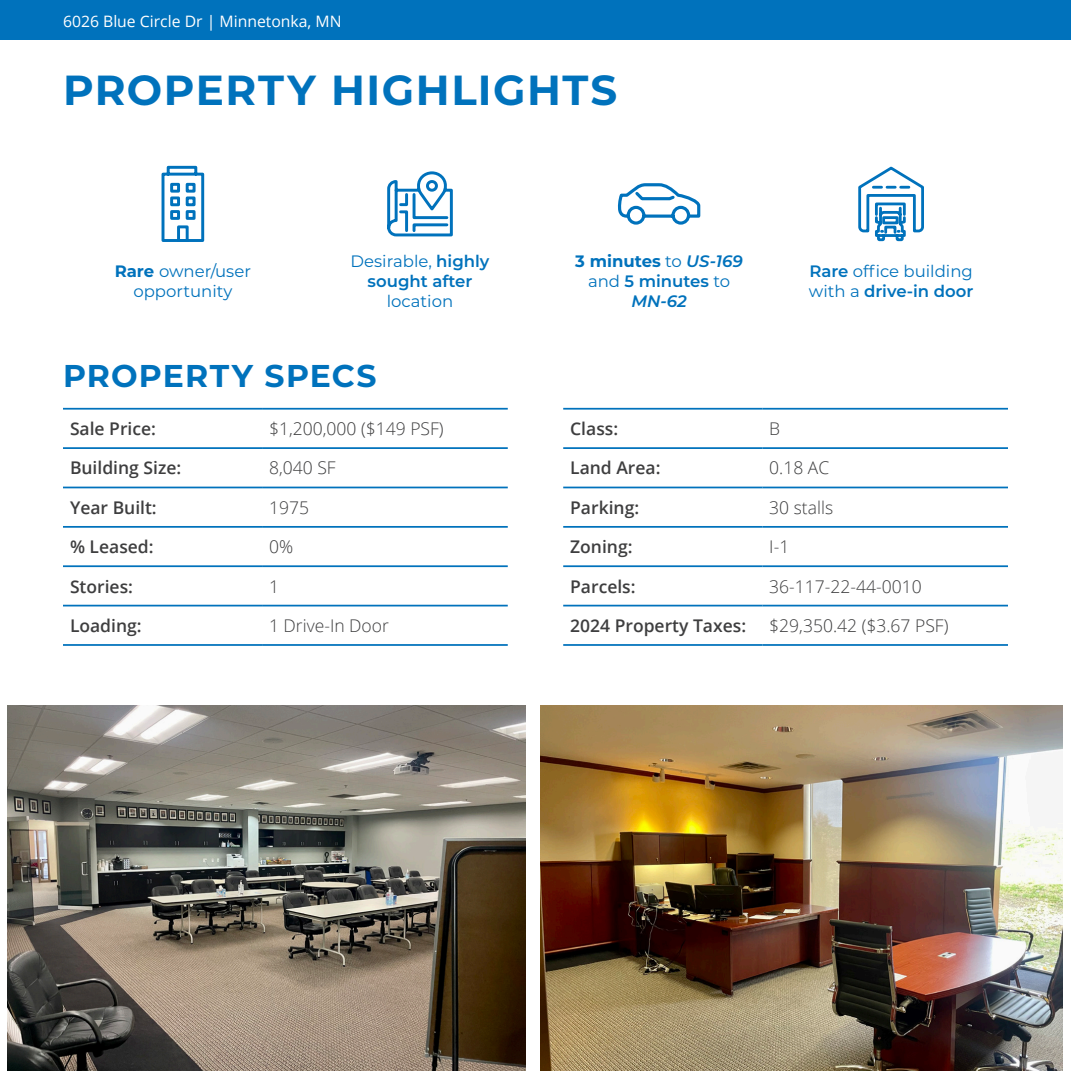
<style>
.page{position:relative;width:1071px;height:1071px;background:#fff}
.page>*{position:absolute;margin:0;border:0;box-sizing:border-box;transform-origin:0 0}
.t1{font:700 42px "Montserrat";letter-spacing:.035em;color:#0072bc}
.t2{font:700 31.5px "Montserrat";letter-spacing:.04em;color:#0072bc}
.t3{font:600 17.5px "Open Sans";color:#3e3e3f}
.t4{font:300 17.5px "Open Sans";color:#3e3e3f}
.t5{font:16.45px/19.8px "Montserrat";color:#0072bc;text-align:center}
.t6{font:italic 600 16.45px/19.8px "Montserrat";color:#0072bc;text-align:center}
.t7{font:15.75px "Open Sans";color:#fff}
.s1{font-weight:700;font-style:normal}
.s2{font-weight:400;font-style:normal}
.s3{font-style:normal}
.s4{font-weight:600}
.s5{font-weight:700}
</style>
<div class="page">
<div style="left:0;top:0;width:1071px;height:40px;background:#0072bc"></div>
<hr style="left:63px;top:408px;width:199px;height:2px;background:#0072bc">
<hr style="left:262px;top:408px;width:246px;height:2px;background:#0072bc">
<hr style="left:63px;top:447px;width:199px;height:2px;background:#0072bc">
<hr style="left:262px;top:447px;width:246px;height:2px;background:#0072bc">
<hr style="left:63px;top:487px;width:199px;height:1px;background:#0072bc">
<hr style="left:262px;top:487px;width:246px;height:1px;background:#0072bc">
<hr style="left:63px;top:526px;width:199px;height:2px;background:#0072bc">
<hr style="left:262px;top:526px;width:246px;height:2px;background:#0072bc">
<hr style="left:63px;top:565px;width:199px;height:2px;background:#0072bc">
<hr style="left:262px;top:565px;width:246px;height:2px;background:#0072bc">
<hr style="left:63px;top:605px;width:199px;height:1px;background:#0072bc">
<hr style="left:262px;top:605px;width:246px;height:1px;background:#0072bc">
<hr style="left:63px;top:644px;width:199px;height:2px;background:#0072bc">
<hr style="left:262px;top:644px;width:246px;height:2px;background:#0072bc">
<img style="left:7px;top:705px;width:518px;height:366px">
<img style="left:541px;top:705px;width:521px;height:366px">
<hr style="left:563px;top:408px;width:199px;height:2px;background:#0072bc">
<hr style="left:762px;top:408px;width:246px;height:2px;background:#0072bc">
<hr style="left:563px;top:447px;width:199px;height:2px;background:#0072bc">
<hr style="left:762px;top:447px;width:246px;height:2px;background:#0072bc">
<hr style="left:563px;top:487px;width:199px;height:1px;background:#0072bc">
<hr style="left:762px;top:487px;width:246px;height:1px;background:#0072bc">
<hr style="left:563px;top:526px;width:199px;height:2px;background:#0072bc">
<hr style="left:762px;top:526px;width:246px;height:2px;background:#0072bc">
<hr style="left:563px;top:565px;width:199px;height:2px;background:#0072bc">
<hr style="left:762px;top:565px;width:246px;height:2px;background:#0072bc">
<hr style="left:563px;top:605px;width:199px;height:1px;background:#0072bc">
<hr style="left:762px;top:605px;width:246px;height:1px;background:#0072bc">
<hr style="left:563px;top:644px;width:199px;height:2px;background:#0072bc">
<hr style="left:762px;top:644px;width:246px;height:2px;background:#0072bc">
<svg style="left:618px;top:183px;width:83px;height:42px"></svg>
<svg style="left:161px;top:165px;width:44px;height:77px"></svg>
<svg style="left:387px;top:171px;width:66px;height:66px"></svg>
<svg style="left:858px;top:166px;width:66px;height:76px"></svg>
<p class="t7" style="left:63px;top:10px;width:280px">6026 Blue Circle Dr | Minnetonka, MN</p>
<p class="t1" style="left:63px;top:60px;width:556px">PROPERTY HIGHLIGHTS</p>
<p class="t6" style="left:575px;top:251px;width:169px"><span class="s1">3 minutes</span> <span class="s2">to</span> US-169 <span class="s2">and</span> <span class="s3">5 minutes</span> <span class="s2">to<br></span>MN-62</p>
<p class="t5" style="left:351px;top:251px;width:140px">Desirable, <span class="s4">highly sought after </span>location</p>
<p class="t5" style="left:115px;top:261px;width:138px"><span class="s5">Rare</span> owner/user opportunity</p>
<p class="t5" style="left:809px;top:261px;width:166px;text-align:left"><span class="s4">Rare</span> office building with a <span class="s4">drive-in door</span></p>
<p class="t2" style="left:63px;top:353px;width:315px">PROPERTY SPECS</p>
<p class="t3" style="left:70px;top:417px;width:88px">Sale Price:</p>
<p class="t4" style="left:269px;top:417px;width:176px">$1,200,000 ($149 PSF)</p>
<p class="t3" style="left:70px;top:456px;width:113px">Building Size:</p>
<p class="t4" style="left:269px;top:456px;width:68px">8,040 SF</p>
<p class="t3" style="left:70px;top:496px;width:88px">Year Built:</p>
<p class="t4" style="left:269px;top:496px;width:41px">1975</p>
<p class="t3" style="left:70px;top:535px;width:85px">% Leased:</p>
<p class="t4" style="left:269px;top:535px;width:26px">0%</p>
<p class="t3" style="left:70px;top:574px;width:65px">Stories:</p>
<p class="t4" style="left:269px;top:574px;width:11px">1</p>
<p class="t3" style="left:70px;top:614px;width:73px">Loading:</p>
<p class="t4" style="left:269px;top:614px;width:121px">1 Drive-In Door</p>
<p class="t3" style="left:570px;top:417px;width:49px">Class:</p>
<p class="t4" style="left:769px;top:417px;width:12px">B</p>
<p class="t3" style="left:570px;top:456px;width:92px">Land Area:</p>
<p class="t4" style="left:769px;top:456px;width:62px">0.18 AC</p>
<p class="t3" style="left:570px;top:496px;width:71px">Parking:</p>
<p class="t4" style="left:769px;top:496px;width:65px">30 stalls</p>
<p class="t3" style="left:570px;top:535px;width:64px">Zoning:</p>
<p class="t4" style="left:769px;top:535px;width:22px">I-1</p>
<p class="t3" style="left:570px;top:574px;width:67px">Parcels:</p>
<p class="t4" style="left:769px;top:574px;width:154px">36-117-22-44-0010</p>
<p class="t3" style="left:570px;top:614px;width:177px">2024 Property Taxes:</p>
<p class="t4" style="left:769px;top:614px;width:181px">$29,350.42 ($3.67 PSF)</p>
</div>
